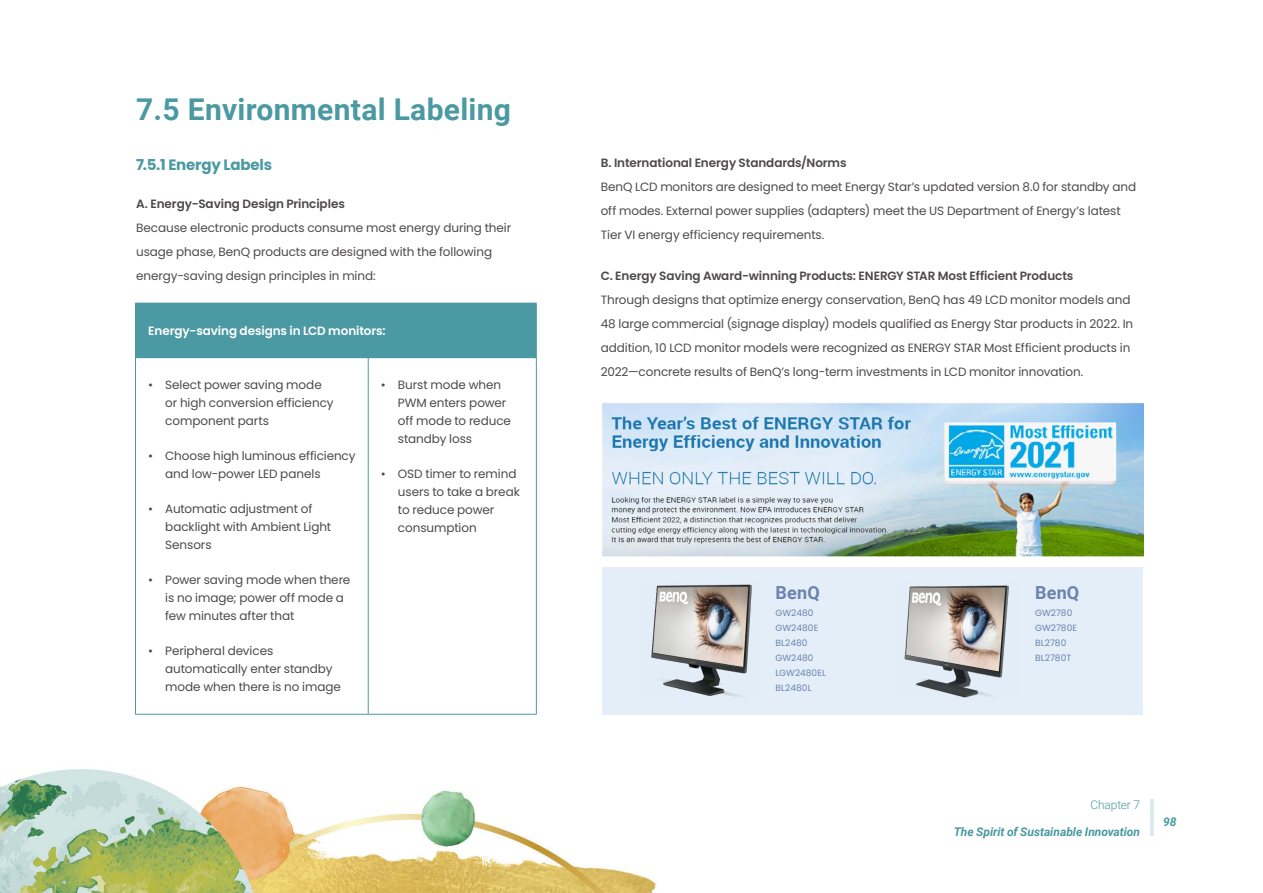
<style>
.page{position:relative;width:1263px;height:893px;background:#fff}
.page>*{position:absolute;margin:0;border:0;box-sizing:border-box;transform-origin:0 0}
.t1{font:700 30px "Roboto";letter-spacing:.01em;color:#4b99a2}
.t2{font:700 18px "Roboto";letter-spacing:.01em;color:#6a84ae}
.t3{font:700 15px "Poppins";letter-spacing:-.015em;color:#4b99a2}
.t4{font:12px/18px "Poppins";letter-spacing:-.005em;color:#4d4949}
.t5{font:600 12px "Poppins";letter-spacing:-.005em;color:#4d4949}
.t6{font:italic 700 12px "Roboto";letter-spacing:-.005em;color:#4b99a2}
.t7{font:600 12px "Poppins";letter-spacing:-.01em;color:#fff}
.t8{font:300 12px "Roboto";letter-spacing:-.01em;color:#4b99a2}
.t9{font:9px/15px "Poppins";letter-spacing:.005em;color:#6a84ae}
</style>
<div class="page">
<img style="left:0;top:302px;width:1154px;height:591px">
<hr style="left:1150px;top:800px;width:3px;height:36px;background:#4b99a2">
<div style="left:602px;top:567px;width:541px;height:147px;background:#e4eef8"></div>
<div style="left:135px;top:303px;width:401px;height:55px;background:#4b99a2"></div>
<hr style="left:536px;top:303px;width:1px;height:55px;background:#4b99a2">
<hr style="left:135px;top:358px;width:1px;height:356px;background:#4b99a2">
<hr style="left:536px;top:358px;width:1px;height:356px;background:#4b99a2">
<hr style="left:135px;top:714px;width:233px;height:1px;background:#4b99a2">
<hr style="left:368px;top:714px;width:169px;height:1px;background:#4b99a2">
<hr style="left:368px;top:358px;width:1px;height:356px;background:#4b99a2">
<img style="left:602px;top:403px;width:541px;height:154px">
<img style="left:651px;top:584px;width:102px;height:113px">
<img style="left:904px;top:585px;width:105px;height:113px">
<h1 class="t1" style="left:136px;top:89px;width:376px">7.5 Environmental Labeling</h1>
<p class="t3" style="left:136px;top:156px;width:137px">7.5.1 Energy Labels</p>
<p class="t5" style="left:136px;top:197px;width:210px">A. Energy-Saving Design Principles</p>
<p class="t4" style="left:136px;top:216px;width:377px;line-height:24px">Because electronic products consume most energy during their usage phase, BenQ products are designed with the following energy-saving design principles in mind:</p>
<p class="t7" style="left:148px;top:323px;width:239px">Energy-saving designs in LCD monitors:</p>
<p class="t4" style="left:165px;top:376px;width:170px;text-indent:-17px">• Select power saving mode or high conversion efficiency component parts</p>
<p class="t4" style="left:165px;top:447px;width:192px;text-indent:-17px">• Choose high luminous efficiency and low-power LED panels</p>
<p class="t4" style="left:165px;top:500px;width:168px;text-indent:-17px">• Automatic adjustment of backlight with Ambient Light<br>Sensors</p>
<p class="t4" style="left:165px;top:571px;width:187px;text-indent:-17px">• Power saving mode when there is no image; power off mode a few minutes after that</p>
<p class="t4" style="left:165px;top:642px;width:177px;text-indent:-17px">• Peripheral devices automatically enter standby mode when there is no image</p>
<p class="t4" style="left:398px;top:376px;width:115px;text-indent:-17px">• Burst mode when<br>PWM enters power off mode to reduce standby loss</p>
<p class="t4" style="left:398px;top:465px;width:123px;text-indent:-17px">• OSD timer to remind users to take a break to reduce power consumption</p>
<p class="t5" style="left:601px;top:156px;width:247px">B. International Energy Standards/Norms</p>
<p class="t4" style="left:601px;top:175px;width:537px;line-height:24px">BenQ LCD monitors are designed to meet Energy Star’s updated version 8.0 for standby and off modes. External power supplies (adapters) meet the US Department of Energy’s latest<br>Tier VI energy efficiency requirements.</p>
<p class="t5" style="left:601px;top:269px;width:474px">C. Energy Saving Award-winning Products: ENERGY STAR Most Efficient Products</p>
<p class="t4" style="left:601px;top:288px;width:534px;line-height:24px">Through designs that optimize energy conservation, BenQ has 49 LCD monitor models and 48 large commercial (signage display) models qualified as Energy Star products in 2022. In addition, 10 LCD monitor models were recognized as ENERGY STAR Most Efficient products in 2022—concrete results of BenQ’s long-term investments in LCD monitor innovation.</p>
<h2 class="t2" style="left:775px;top:580px;width:46px">BenQ</h2>
<h2 class="t2" style="left:1035px;top:580px;width:46px">BenQ</h2>
<p class="t9" style="left:775px;top:605px;width:52px">GW2480<br>GW2480E<br>BL2480<br>GW2480<br>LGW2480EL<br>BL2480L</p>
<p class="t9" style="left:1035px;top:605px;width:44px">GW2780<br>GW2780E<br>BL2780<br>BL2780T</p>
<p class="t8" style="left:1090px;top:797px;width:51px">Chapter 7</p>
<p class="t6" style="left:954px;top:823px;width:188px">The Spirit of Sustainable Innovation</p>
<p class="t6" style="left:1163px;top:813px;width:15px">98</p>
</div>
